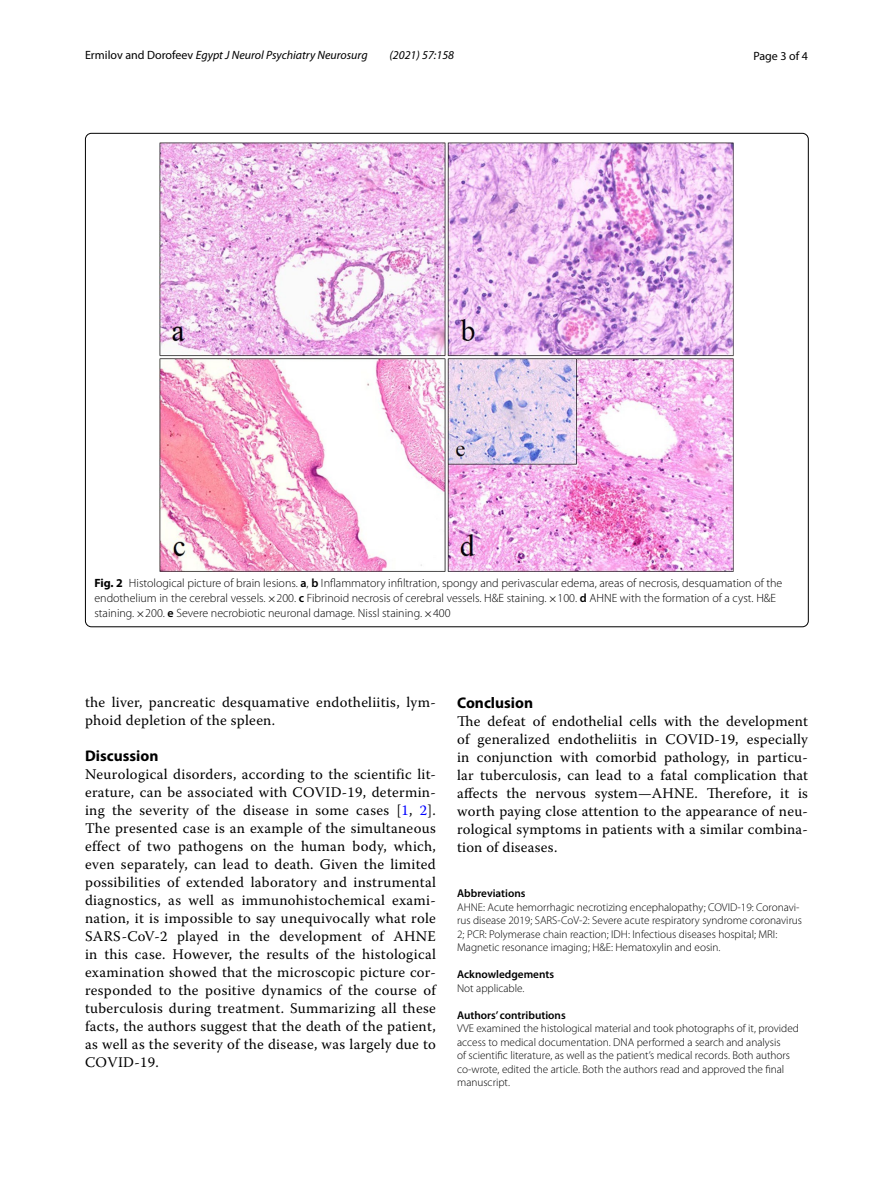
<style>
.page{position:relative;width:893px;height:1187px;background:#fff}
.page>*{position:absolute;margin:0;border:0;box-sizing:border-box;transform-origin:0 0}
.t1{font:700 15.45px "Myriad Pro";color:#000}
.t2{font:14.7px/18px "Warnock Pro";letter-spacing:.02em;color:#000;text-align:justify}
.t3{font:300 12px/15px "Myriad Pro";color:#000}
.t4{font:italic 12px "Myriad Pro";color:#000}
.t5{font:12px "Myriad Pro";color:#000}
.t6{font:300 11.25px/13.5px "Myriad Pro";color:#000}
.t7{font:600 11.25px "Myriad Pro";color:#000}
.s1{font-style:normal}
.s2{font-weight:700}
.s3{font-weight:600}
.s4{font-family:"MTSY";font-weight:400}
.s5{color:#00f}
</style>
<div class="page">
<img style="left:160px;top:142px;width:574px;height:429px">
<p class="t4" style="left:85px;top:48px;width:284px"><span class="s1">Ermilov and Dorofeev</span> Egypt J Neurol Psychiatry Neurosurg</p>
<p class="t4" style="left:389px;top:48px;width:66px">(2021) 57:158</p>
<p class="t5" style="left:753px;top:48px;width:56px">Page 3 of 4</p>
<p class="t3" style="left:94px;top:575px;width:689px"><span class="s2">Fig. 2</span> Histological picture of brain lesions. <span class="s3">a</span>, <span class="s3">b</span> Inflammatory infiltration, spongy and perivascular edema, areas of necrosis, desquamation of the endothelium in the cerebral vessels.<span class="s4">×</span>200. <span class="s3">c</span> Fibrinoid necrosis of cerebral vessels. H&amp;E staining.<span class="s4">×</span>100. <span class="s3">d</span> AHNE with the formation of a cyst. H&amp;E staining.<span class="s4">×</span>200. <span class="s3">e</span> Severe necrobiotic neuronal damage. Nissl staining.<span class="s4">×</span>400</p>
<p class="t2" style="left:85px;top:693px;width:352px">the liver, pancreatic desquamative endotheliitis, lym&shy;phoid depletion of the spleen.</p>
<p class="t1" style="left:85px;top:745px;width:75px">Discussion</p>
<p class="t2" style="left:85px;top:765px;width:352px">Neurological disorders, according to the scientific lit&shy;erature, can be associated with COVID-19, determin&shy;ing the severity of the disease in some cases [<span class="s5">1</span>, <span class="s5">2</span>].<br>The presented case is an example of the simultaneous effect of two pathogens on the human body, which, even separately, can lead to death. Given the limited possibilities of extended laboratory and instrumental diagnostics, as well as immunohistochemical exami&shy;nation, it is impossible to say unequivocally what role SARS-CoV-2 played in the development of AHNE in this case. However, the results of the histological examination showed that the microscopic picture cor&shy;responded to the positive dynamics of the course of tuberculosis during treatment. Summarizing all these facts, the authors suggest that the death of the patient, as well as the severity of the disease, was largely due to COVID-19.</p>
<p class="t1" style="left:457px;top:692px;width:77px">Conclusion</p>
<p class="t2" style="left:457px;top:711px;width:352px">The defeat of endothelial cells with the development of generalized endotheliitis in COVID-19, especially in conjunction with comorbid pathology, in particu&shy;lar tuberculosis, can lead to a fatal complication that affects the nervous system—AHNE. Therefore, it is worth paying close attention to the appearance of neu&shy;rological symptoms in patients with a similar combina&shy;tion of diseases.</p>
<p class="t7" style="left:457px;top:886px;width:70px">Abbreviations</p>
<p class="t6" style="left:457px;top:900px;width:347px">AHNE: Acute hemorrhagic necrotizing encephalopathy; COVID-19: Coronavi&shy;rus disease 2019; SARS-CoV-2: Severe acute respiratory syndrome coronavirus 2; PCR: Polymerase chain reaction; IDH: Infectious diseases hospital; MRI:<br>Magnetic resonance imaging; H&amp;E: Hematoxylin and eosin.</p>
<p class="t7" style="left:457px;top:967px;width:98px">Acknowledgements</p>
<p class="t6" style="left:457px;top:981px;width:69px">Not applicable.</p>
<p class="t7" style="left:457px;top:1007px;width:110px">Authors’ contributions</p>
<p class="t6" style="left:457px;top:1021px;width:343px">VVE examined the histological material and took photographs of it, provided access to medical documentation. DNA performed a search and analysis<br>of scientific literature, as well as the patient’s medical records. Both authors co-wrote, edited the article. Both the authors read and approved the final manuscript.</p>
</div>
